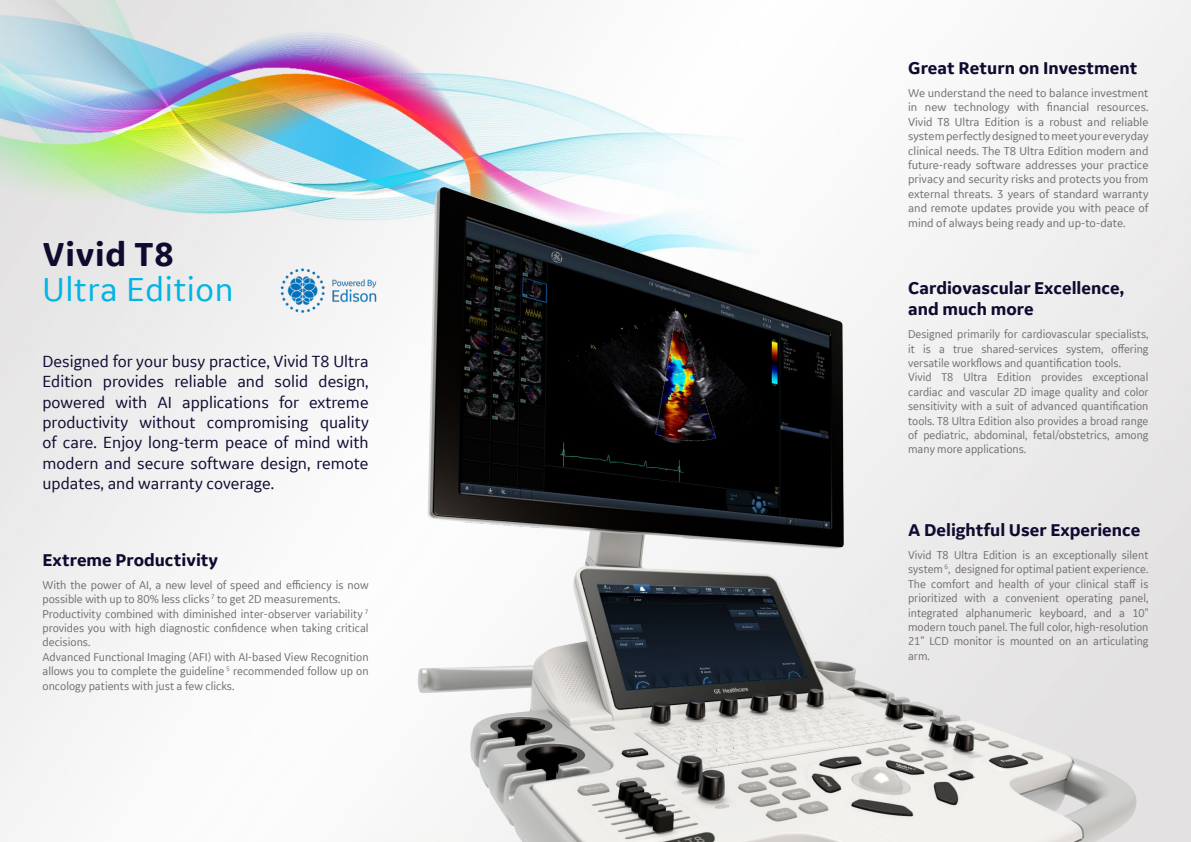
<style>
.page{position:relative;width:1191px;height:842px;background:#fff}
.page>*{position:absolute;margin:0;border:0;box-sizing:border-box;transform-origin:0 0}
.t1{font:35px "GE Inspira Sans";letter-spacing:.02em;color:#00b5e5}
.t2{font:700 35px "GE Inspira Sans";letter-spacing:.02em;color:#100a30}
.t3{font:700 18px/21.6px "GE Inspira Sans";color:#100a30}
.t4{font:17px/20.4px "GE Inspira Sans";color:#100a30;text-align:justify}
.t5{font:12px/14.4px "GE Inspira Sans";color:#706f6f}
.t6{font:12px/14.4px "GE Inspira Sans";color:#706f6f;scale:.96 1}
</style>
<div class="page">
<img style="left:0;top:0;width:1191px;height:842px">
<img style="left:363px;top:179px;width:802px;height:663px">
<img style="left:266px;top:255px;width:125px;height:71px">
<h1 class="t2" style="left:43px;top:233px;width:132px">Vivid T8</h1>
<h1 class="t1" style="left:43px;top:268px;width:193px">Ultra Edition</h1>
<p class="t4" style="left:43px;top:350px;width:328px">Designed for your busy practice, Vivid T8 Ultra Edition provides reliable and solid design, powered with AI applications for extreme productivity without compromising quality of care. Enjoy long-term peace of mind with modern and secure software design, remote updates, and warranty coverage.</p>
<h2 class="t3" style="left:43px;top:549px;width:177px">Extreme Productivity</h2>
<p class="t5" style="left:43px;top:577px;width:327px">With the power of AI, a new level of speed and efficiency is now possible with up to 80% less clicks <sup>7</sup> to get 2D measurements.<br>Productivity combined with diminished inter-observer variability <sup>7 </sup>provides you with high diagnostic confidence when taking critical decisions.<br>Advanced Functional Imaging (AFI) with AI-based View Recognition allows you to complete the guideline <sup>5</sup> recommended follow up on oncology patients with just a few clicks.</p>
<h2 class="t3" style="left:908px;top:57px;width:231px">Great Return on Investment</h2>
<p class="t5" style="left:908px;top:85px;width:242px;text-align:justify">We understand the need to balance investment in new technology with financial resources.<br>Vivid T8 Ultra Edition is a robust and reliable system perfectly designed to meet your everyday clinical needs. The T8 Ultra Edition modern and future-ready software addresses your practice privacy and security risks and protects you from external threats. 3 years of standard warranty and remote updates provide you with peace of mind of always being ready and up-to-date.</p>
<h2 class="t3" style="left:908px;top:277px;width:217px">Cardiovascular Excellence, and much more</h2>
<p class="t6" style="left:908px;top:327px;width:252px">Designed primarily for cardiovascular specialists, it is a true shared-services system, offering versatile workflows and quantification tools.<br>Vivid T8 Ultra Edition provides exceptional cardiac and vascular 2D image quality and color sensitivity with a suit of advanced quantification tools. T8 Ultra Edition also provides a broad range of pediatric, abdominal, fetal/obstetrics, among many more applications.</p>
<h2 class="t3" style="left:908px;top:519px;width:234px">A Delightful User Experience</h2>
<p class="t6" style="left:908px;top:547px;width:252px;text-align:justify">Vivid T8 Ultra Edition is an exceptionally silent system <sup>6</sup>, designed for optimal patient experience.<br>The comfort and health of your clinical staff is prioritized with a convenient operating panel, integrated alphanumeric keyboard, and a 10" modern touch panel. The full color, high-resolution 21” LCD monitor is mounted on an articulating arm.</p>
</div>
